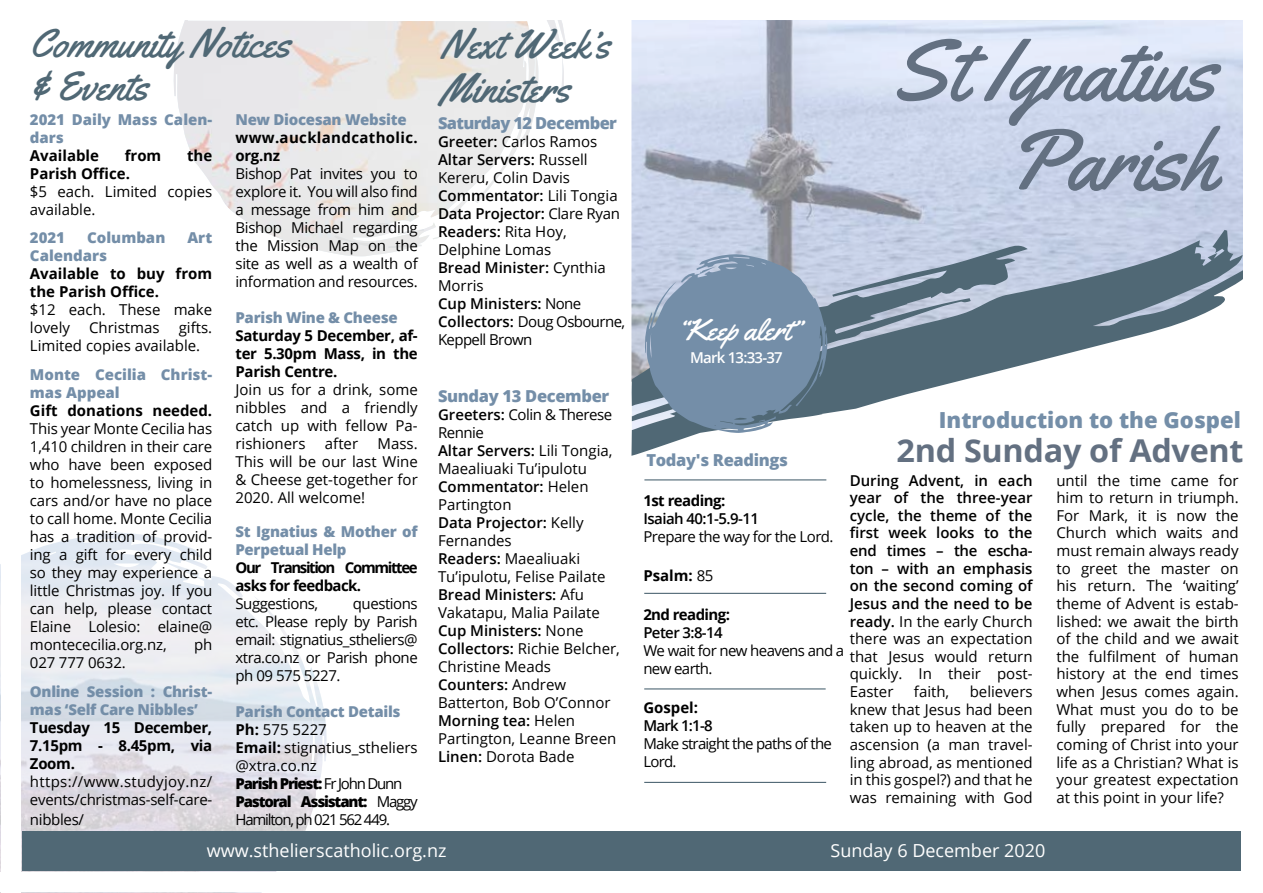
<style>
.page{position:relative;width:1263px;height:893px;background:#fff}
.page>*{position:absolute;margin:0;border:0;box-sizing:border-box;transform-origin:0 0}
.t1{font:86.25px/89.6px "Yellowtail";color:#637081;text-align:right}
.t2{font:40.5px/43.5px "Yellowtail";color:#506875}
.t3{font:700 31.5px "Open Sans";letter-spacing:-.01em;color:#637081}
.t4{font:30px "Yellowtail";color:#fff}
.t5{font:800 22.05px "Open Sans";color:#748ea8}
.t6{font:18px "Open Sans";color:#fff}
.t7{font:800 16.5px "Open Sans";letter-spacing:-.02em;color:#748ea8}
.t8{font:800 16.5px "Open Sans";letter-spacing:-.04em;color:#748ea8}
.t9{font:15px/18px "Open Sans";color:#000}
.t10{font:600 15px/17.7px "Open Sans";color:#000;text-align:justify}
.t11{font:700 15px/18px "Open Sans";letter-spacing:-.02em;color:#000;text-align:justify}
.t12{font:800 15px/18px "Open Sans";letter-spacing:-.02em;color:#748ea8}
.t13{font:700 15px/18px "Open Sans";color:#000}
.t14{font:800 15px/18px "Open Sans";color:#748ea8}
.t15{font:700 15px/18px "Open Sans";letter-spacing:-.09em;color:#000}
.t16{font:15px/18px "Open Sans";letter-spacing:-.04em;color:#000}
.t17{font:15px/18px "Open Sans";letter-spacing:-.05em;color:#000}
.t18{font:700 15px/18px "Open Sans";letter-spacing:.025em;color:#000}
.t19{font:15px "Open Sans";letter-spacing:-.035em;color:#000}
.t20{font:600 15px "Open Sans";letter-spacing:-.035em;color:#000}
.t21{font:15px "Open Sans";letter-spacing:-.03em;color:#000}
.t22{font:600 15px "Open Sans";letter-spacing:-.05em;color:#fff}
.t23{font:700 15px "Open Sans";letter-spacing:-.04em;color:#000}
.t24{font:15px "Open Sans";letter-spacing:-.02em;color:#000}
.s1{font-weight:800;color:#748ea8}
.s2{font-weight:700}
.s3{font-weight:800}
.s4{font-weight:600}
.s5{font-weight:400}
</style>
<div class="page">
<img style="left:631px;top:20px;width:612px;height:210px">
<img style="left:173px;top:20px;width:235px;height:236px">
<img style="left:221px;top:20px;width:345px;height:228px">
<svg style="left:318px;top:687px;width:10px;height:145px"></svg>
<img style="left:0;top:532px;width:318px;height:361px">
<div style="left:22px;top:832px;width:1218px;height:39px;background:#506875"></div>
<svg style="left:631px;top:230px;width:612px;height:226px"></svg>
<svg style="left:644px;top:254px;width:186px;height:179px;background:#8197ae"></svg>
<div style="left:1px;top:872px;width:1261px;height:20px;background:#fff"></div>
<div style="left:1px;top:1px;width:20px;height:892px;background:#fff"></div>
<hr style="left:644px;top:688px;width:182px;height:1px;background:#506875">
<hr style="left:644px;top:593px;width:182px;height:1px;background:#506875">
<hr style="left:644px;top:782px;width:182px;height:1px;background:#506875">
<hr style="left:644px;top:479px;width:182px;height:1px;background:#506875">
<h2 class="t2" style="left:30px;top:22px;width:262px">Community Notices &amp; Events</h2>
<p class="t12" style="left:235px;top:109px;width:173px">New Diocesan Website</p>
<p class="t18" style="left:235px;top:128px;width:184px">www.aucklandcatholic. org.nz</p>
<p class="t9" style="left:235px;top:164px;width:184px;text-align:justify">Bishop Pat invites you to explore it. You will also find a message from him and Bishop Michael regarding the Mission Map on the site as well as a wealth of information and resources.</p>
<p class="t12" style="left:235px;top:307px;width:164px">Parish Wine &amp; Cheese</p>
<p class="t11" style="left:235px;top:326px;width:184px">Saturday 5 December, af&shy;ter 5.30pm Mass, in the Parish Centre.</p>
<p class="t9" style="left:235px;top:380px;width:184px;text-align:justify">Join us for a drink, some nibbles and a friendly catch up with fellow Pa&shy;rishioners</p>
<p class="t14" style="left:30px;top:109px;width:184px">2021 Daily Mass Calen&shy;dars</p>
<p class="t13" style="left:30px;top:146px;width:71px">Available</p>
<p class="t11" style="left:125px;top:146px;width:38px">from</p>
<p class="t11" style="left:187px;top:146px;width:27px">the</p>
<p class="t13" style="left:30px;top:164px;width:102px">Parish Office.</p>
<p class="t9" style="left:30px;top:182px;width:184px">$5 each. Limited copies available.</p>
<p class="t12" style="left:30px;top:228px;width:37px">2021</p>
<p class="t14" style="left:87px;top:228px;width:80px">Columban</p>
<p class="t12" style="left:187px;top:228px;width:26px">Art</p>
<p class="t14" style="left:30px;top:246px;width:79px">Calendars</p>
<p class="t13" style="left:30px;top:265px;width:184px">Available to buy from the Parish Office.</p>
<p class="t9" style="left:30px;top:301px;width:184px">$12 each. These make lovely</p>
<p class="t9" style="left:30px;top:319px;width:184px;text-indent:149px">gifts.<br>Limited copies available.</p>
<p class="t14" style="left:30px;top:365px;width:184px">Monte Cecilia Christ&shy;mas Appeal</p>
<p class="t13" style="left:30px;top:401px;width:184px">Gift donations needed.</p>
<p class="t9" style="left:30px;top:419px;width:184px;text-align:justify">This year Monte Cecilia has 1,410 children in their care who have been exposed to homelessness, living in cars and/or have no place to call home. Monte Cecilia has a tradition of provid&shy;ing a gift for every child so they may experience a little Christmas joy. If you can help, please contact Elaine Lolesio: elaine@ montececilia.org.nz,</p>
<p class="t9" style="left:89px;top:319px;width:72px">Christmas</p>
<p class="t9" style="left:325px;top:434px;width:35px">after</p>
<p class="t9" style="left:235px;top:434px;width:184px;text-align:justify;text-indent:142px">Mass.<br>This will be our last Wine &amp; Cheese get-together for 2020. All welcome!</p>
<p class="t12" style="left:235px;top:522px;width:184px">St Ignatius &amp; Mother of<br>Perpetual Help</p>
<p class="t15" style="left:235px;top:558px;width:184px">Our Transition Committee asks for feedback.</p>
<p class="t21" style="left:235px;top:593px;width:84px">Suggestions,</p>
<p class="t9" style="left:235px;top:594px;width:184px;text-align:justify;text-indent:117px">questions etc. Please reply by Parish email: stignatius_stheliers@ xtra.co.nz or Parish phone ph 09 575 5227.</p>
<p class="t9" style="left:235px;top:702px;width:184px"><span class="s1">Parish Contact Details<br></span><span class="s2">Ph:</span> 575 5227<br><span class="s2">Email:</span> stignatius_stheliers @xtra.co.nz<br><span class="s3">Parish Priest:</span> Fr John Dunn<br><span class="s3">Pastoral Assistant:</span> Maggy<br>Hamilton, ph 021 562 449.</p>
<p class="t9" style="left:194px;top:635px;width:20px">ph</p>
<p class="t9" style="left:30px;top:653px;width:97px">027 777 0632.</p>
<p class="t12" style="left:30px;top:682px;width:184px">Online Session : Christ&shy;mas ‘Self Care Nibbles’</p>
<p class="t11" style="left:30px;top:718px;width:184px">Tuesday 15 December, 7.15pm - 8.45pm, via Zoom.</p>
<p class="t9" style="left:30px;top:772px;width:184px">https://www.studyjoy.nz/ events/christmas-self-care-</p>
<p class="t24" style="left:30px;top:809px;width:56px">nibbles/</p>
<h2 class="t2" style="left:441px;top:23px;width:171px">Next Week’s<br>Ministers</h2>
<p class="t8" style="left:438px;top:110px;width:180px">Saturday 12 December</p>
<p class="t9" style="left:438px;top:132px;width:189px"><span class="s4">Greeter:</span> Carlos Ramos<br><span class="s4">Altar Servers:</span> Russell<br>Kereru, Colin Davis<br><span class="s4">Commentator:</span> Lili Tongia<br><span class="s4">Data Projector:</span> Clare Ryan<br><span class="s4">Readers:</span> Rita Hoy,<br>Delphine Lomas<br><span class="s4">Bread Minister:</span> Cynthia<br>Morris<br><span class="s4">Cup Ministers:</span> None<br><span class="s4">Collectors:</span> Doug Osbourne,<br>Keppell Brown</p>
<p class="t7" style="left:438px;top:383px;width:173px">Sunday 13 December</p>
<p class="t9" style="left:438px;top:405px;width:183px"><span class="s4">Greeters:</span> Colin &amp; Therese<br>Rennie<br><span class="s4">Altar Servers:</span> Lili Tongia,<br>Maealiuaki Tu’ipulotu<br><span class="s4">Commentator:</span> Helen<br>Partington<br><span class="s4">Data Projector:</span> Kelly<br>Fernandes<br><span class="s4">Readers:</span> Maealiuaki<br>Tu’ipulotu, Felise Pailate<br><span class="s4">Bread Ministers:</span> Afu<br>Vakatapu, Malia Pailate<br><span class="s4">Cup Ministers:</span> None<br><span class="s4">Collectors:</span> Richie Belcher,<br>Christine Meads<br><span class="s4">Counters:</span> Andrew<br>Batterton, Bob O’Connor<br><span class="s4">Morning tea:</span> Helen<br>Partington, Leanne Breen<br><span class="s4">Linen:</span> Dorota Bade</p>
<h3 class="t4" style="left:677px;top:310px;width:124px">“Keep alert”</h3>
<p class="t22" style="left:690px;top:348px;width:94px">Mark 13:33-37</p>
<p class="t7" style="left:646px;top:447px;width:143px">Today's Readings</p>
<h1 class="t1" style="left:891px;top:26px;width:327px">St Ignatius<br>Parish</h1>
<h3 class="t5" style="left:939px;top:403px;width:303px">Introduction to the Gospel</h3>
<h3 class="t3" style="left:896px;top:428px;width:349px">2nd Sunday of Advent</h3>
<p class="t10" style="left:850px;top:471px;width:184px">During Advent, in each year of the three-year cycle, the theme of the first week looks to the end times – the escha&shy;ton – with an emphasis on the second coming of Jesus and the need to be ready. <span class="s5">In the early Church there was an expectation that Jesus would return quickly. In their post-Easter</span></p>
<p class="t11" style="left:643px;top:491px;width:84px">1st reading:</p>
<p class="t20" style="left:643px;top:508px;width:117px">Isaiah 40:1-5.9-11</p>
<p class="t19" style="left:643px;top:526px;width:192px">Prepare the way for the Lord.</p>
<p class="t11" style="left:643px;top:566px;width:71px">Psalm: <span class="s5">85</span></p>
<p class="t23" style="left:643px;top:604px;width:88px">2nd reading:</p>
<p class="t10" style="left:643px;top:623px;width:81px">Peter 3:8-14</p>
<p class="t16" style="left:643px;top:641px;width:202px">We wait for new heavens and a new earth.</p>
<p class="t11" style="left:643px;top:698px;width:56px">Gospel:</p>
<p class="t10" style="left:643px;top:716px;width:71px">Mark 1:1-8</p>
<p class="t17" style="left:643px;top:734px;width:190px">Make straight the paths of the<br>Lord.</p>
<p class="t9" style="left:914px;top:682px;width:37px">faith,</p>
<p class="t9" style="left:850px;top:682px;width:184px;line-height:17.5px;text-align:justify;text-indent:120px">believers knew that Jesus had been taken up to heaven at the ascension (a man travel&shy;ling abroad, as mentioned in this gospel?) and that he was remaining with God</p>
<p class="t9" style="left:1056px;top:471px;width:184px;line-height:17.5px;text-align:justify">until the time came for him to return in triumph.<br>For Mark, it is now the Church which waits and must remain always ready to greet the master on his return. The ‘waiting’ theme of Advent is estab&shy;lished: we await the birth of the child and we await the fulfilment of human history at the end times when Jesus comes again.<br>What must you do to be fully prepared for the coming of Christ into your life as a Christian? What is your greatest expectation at this point in your life?</p>
<p class="t6" style="left:207px;top:838px;width:241px">www.sthelierscatholic.org.nz</p>
<p class="t6" style="left:830px;top:838px;width:216px">Sunday 6 December 2020</p>
</div>
